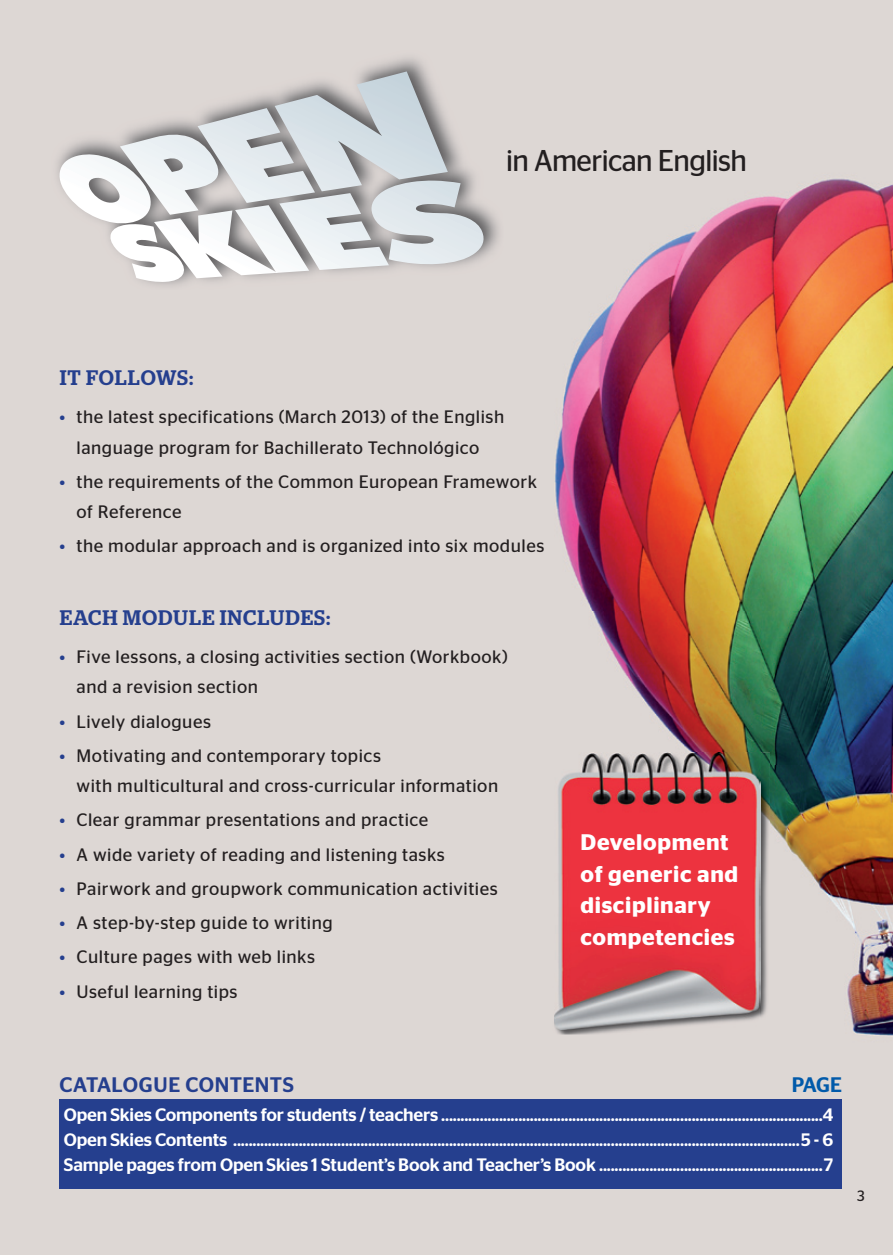
<style>
.page{position:relative;width:893px;height:1255px;background:#fff}
.page>*{position:absolute;margin:0;border:0;box-sizing:border-box;transform-origin:0 0}
.t1{font:30px "Stag Sans";letter-spacing:-.02em;color:#231f20}
.t2{font:600 22.5px/31.5px "Stag Sans";letter-spacing:.03em;color:#fff}
.t3{font:500 21px "Stag";letter-spacing:.045em;color:#253f8e}
.t4{font:500 21px "Stag Sans";letter-spacing:.02em;color:#253f8e}
.t5{font:500 21px "Stag Sans";color:#015aaa}
.t6{font:18px/30px "Stag Sans";letter-spacing:.03em;color:#231f20}
.t7{font:500 18px/24.8px "Stag Sans";letter-spacing:-.01em;color:#fff;text-align:justify}
.t8{font:15px "Stag Sans";color:#231f20}
.s1{color:#253f8e}
</style>
<div class="page">
<div style="left:0;top:0;width:893px;height:1254px;background:#ddd7d4"></div>
<img style="left:554px;top:179px;width:339px;height:586px">
<img style="left:770px;top:765px;width:123px;height:271px">
<div style="left:60px;top:1099px;width:782px;height:89px;background:#253f8e"></div>
<svg style="left:59px;top:71px;width:427px;height:211px"></svg>
<img style="left:556px;top:752px;width:214px;height:282px">
<img style="left:554px;top:752px;width:206px;height:277px">
<h1 class="t1" style="left:506px;top:144px;width:242px">in American English</h1>
<p class="t3" style="left:60px;top:365px;width:135px">IT FOLLOWS:</p>
<p class="t6" style="left:60px;top:402px;width:446px;text-align:center"><span class="s1">•</span> the latest specifications (March 2013) of the English language program for Bachillerato Technológico</p>
<p class="t6" style="left:77px;top:466px;width:462px;text-indent:-17px"><span class="s1">•</span> the requirements of the Common European Framework of Reference</p>
<p class="t6" style="left:60px;top:530px;width:486px"><span class="s1">•</span> the modular approach and is organized into six modules</p>
<p class="t3" style="left:60px;top:605px;width:272px">EACH MODULE INCLUDES:</p>
<p class="t6" style="left:77px;top:642px;width:433px;text-indent:-17px"><span class="s1">•</span> Five lessons, a closing activities section (Workbook) and a revision section</p>
<p class="t6" style="left:60px;top:706px;width:153px"><span class="s1">•</span> Lively dialogues</p>
<p class="t6" style="left:77px;top:740px;width:423px;text-indent:-17px"><span class="s1">•</span> Motivating and contemporary topics<br>with multicultural and cross-curricular information</p>
<p class="t6" style="left:60px;top:804px;width:370px"><span class="s1">•</span> Clear grammar presentations and practice</p>
<p class="t6" style="left:60px;top:839px;width:387px"><span class="s1">•</span> A wide variety of reading and listening tasks</p>
<p class="t6" style="left:60px;top:873px;width:440px"><span class="s1">•</span> Pairwork and groupwork communication activities</p>
<p class="t6" style="left:60px;top:907px;width:275px"><span class="s1">•</span> A step-by-step guide to writing</p>
<p class="t6" style="left:60px;top:941px;width:257px"><span class="s1">•</span> Culture pages with web links</p>
<p class="t6" style="left:60px;top:976px;width:180px"><span class="s1">•</span> Useful learning tips</p>
<p class="t2" style="left:580px;top:826px;width:159px">Development of generic and disciplinary competencies</p>
<p class="t4" style="left:60px;top:1072px;width:236px">CATALOGUE CONTENTS</p>
<p class="t5" style="left:792px;top:1072px;width:52px">PAGE</p>
<p class="t7" style="left:64px;top:1102px;width:771px">Open Skies Components for students / teachers ...................................................................................................4<br>Open Skies Contents ...................................................................................................................................................5 - 6<br>Sample pages from Open Skies 1 Student’s Book and Teacher’s Book ..........................................................7</p>
<p class="t8" style="left:857px;top:1186px;width:9px">3</p>
</div>
